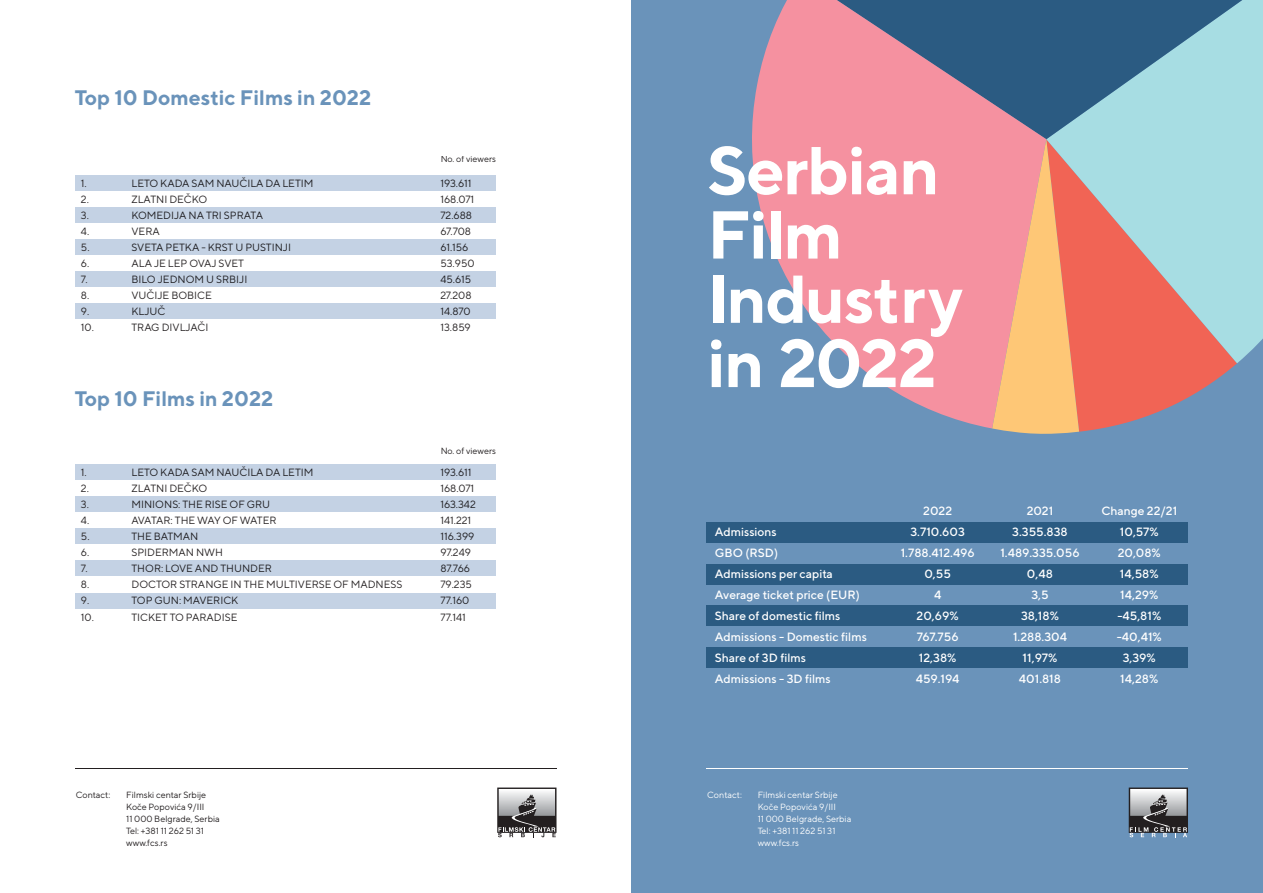
<style>
.page{position:relative;width:1263px;height:893px;background:#fff}
.page>*{position:absolute;margin:0;border:0;box-sizing:border-box;transform-origin:0 0}
.t1{font:700 67.5px/64.2px "TT Norms";letter-spacing:-.02em;color:#fff}
.t2{font:700 21px "TT Norms";color:#6a93ba}
.t3{font:500 12px/21px "TT Norms";color:#fff;text-align:center}
.t4{font:10.5px/16px "TT Norms";color:#231f20}
.t5{font:9px/12px "TT Norms";color:#231f20}
.t6{font:9px/12px "TT Norms";color:#fff}
</style>
<div class="page">
<div style="left:631px;top:0;width:632px;height:893px;background:#6a93ba"></div>
<div style="left:706px;top:522px;width:482px;height:21px;background:#2b5b82"></div>
<div style="left:706px;top:564px;width:482px;height:21px;background:#2b5b82"></div>
<div style="left:706px;top:605px;width:482px;height:21px;background:#2b5b82"></div>
<div style="left:706px;top:647px;width:482px;height:21px;background:#2b5b82"></div>
<svg style="left:1079px;top:363px;width:158px;height:69px;fill:#f16455"></svg>
<svg style="left:1079px;top:139px;width:184px;height:224px;background:#c0b1b0"></svg>
<svg style="left:1046px;top:0;width:217px;height:139px;background:#6ca0b5"></svg>
<svg style="left:752px;top:0;width:294px;height:428px;fill:#f591a0"></svg>
<svg style="left:992px;top:139px;width:87px;height:295px;background:#f5a781"></svg>
<div style="left:76px;top:175px;width:420px;height:16px;background:#c4d2e4"></div>
<div style="left:76px;top:207px;width:420px;height:16px;background:#c4d2e4"></div>
<div style="left:76px;top:239px;width:420px;height:16px;background:#c4d2e4"></div>
<div style="left:76px;top:271px;width:420px;height:16px;background:#c4d2e4"></div>
<div style="left:76px;top:303px;width:420px;height:16px;background:#c4d2e4"></div>
<div style="left:76px;top:464px;width:420px;height:16px;background:#c4d2e4"></div>
<div style="left:76px;top:496px;width:420px;height:16px;background:#c4d2e4"></div>
<div style="left:76px;top:528px;width:420px;height:16px;background:#c4d2e4"></div>
<div style="left:76px;top:560px;width:420px;height:16px;background:#c4d2e4"></div>
<div style="left:76px;top:593px;width:420px;height:16px;background:#c4d2e4"></div>
<hr style="left:75px;top:768px;width:481px;height:1px;background:#231f20">
<svg style="left:497px;top:787px;width:59px;height:50px;background:#8c8b8c"></svg>
<hr style="left:706px;top:768px;width:482px;height:1px;background:#fff">
<svg style="left:1129px;top:787px;width:59px;height:50px;background:#828488"></svg>
<h2 class="t2" style="left:75px;top:84px;width:298px">Top 10 Domestic Films in 2022</h2>
<p class="t4" style="left:81px;top:175px;width:15px">1.<br>2.<br>3.<br>4.<br>5.<br>6.<br>7.<br>8.<br>9.<br>10.</p>
<p class="t4" style="left:131px;top:175px;width:183px">LETO KADA SAM NAUČILA DA LETIM<br>ZLATNI DEČKO<br>KOMEDIJA NA TRI SPRATA<br>VERA<br>SVETA PETKA - KRST U PUSTINJI<br>ALA JE LEP OVAJ SVET<br>BILO JEDNOM U SRBIJI<br>VUČIJE BOBICE<br>KLJUČ<br>TRAG DIVLJAČI</p>
<h2 class="t2" style="left:75px;top:386px;width:200px">Top 10 Films in 2022</h2>
<p class="t4" style="left:81px;top:464px;width:15px">1.<br>2.<br>3.<br>4.<br>5.<br>6.<br>7.<br>8.<br>9.<br>10.</p>
<p class="t4" style="left:131px;top:464px;width:272px">LETO KADA SAM NAUČILA DA LETIM<br>ZLATNI DEČKO<br>MINIONS: THE RISE OF GRU<br>AVATAR: THE WAY OF WATER<br>THE BATMAN<br>SPIDERMAN NWH<br>THOR: LOVE AND THUNDER<br>DOCTOR STRANGE IN THE MULTIVERSE OF MADNESS<br>TOP GUN: MAVERICK<br>TICKET TO PARADISE</p>
<p class="t5" style="left:440px;top:153px;width:57px">No. of viewers</p>
<p class="t4" style="left:440px;top:175px;width:36px">193.611<br>168.071<br>72.688<br>67.708<br>61.156<br>53.950<br>45.615<br>27.208<br>14.870<br>13.859</p>
<p class="t5" style="left:440px;top:445px;width:57px">No. of viewers</p>
<p class="t4" style="left:440px;top:464px;width:37px">193.611<br>168.071<br>163.342<br>141.221<br>116.399<br>97.249<br>87.766<br>79.235<br>77.160<br>77.141</p>
<h1 class="t1" style="left:707px;top:137px;width:258px">Serbian<br>Film<br>Industry in 2022</h1>
<p class="t3" style="left:715px;top:521px;width:154px;text-align:left">Admissions<br>GBO (RSD)<br>Admissions per capita<br>Average ticket price (EUR)<br>Share of domestic films<br>Admissions - Domestic films<br>Share of 3D films<br>Admissions - 3D films</p>
<p class="t3" style="left:901px;top:500px;width:76px">2022<br>3.710.603<br>1.788.412.496<br>0,55<br>4<br>20,69%<br>767.756<br>12,38%<br>459.194</p>
<p class="t3" style="left:1000px;top:500px;width:81px">2021<br>3.355.838<br>1.489.335.056<br>0,48<br>3,5<br>38,18%<br>1.288.304<br>11,97%<br>401.818</p>
<p class="t3" style="left:1101px;top:500px;width:77px">Change 22/21<br>10,57%<br>20,08%<br>14,58%<br>14,29% -45,81% -40,41%<br>3,39%<br>14,28%</p>
<p class="t5" style="left:76px;top:789px;width:36px">Contact:</p>
<p class="t5" style="left:126px;top:789px;width:95px">Filmski centar Srbije<br>Koče Popovića 9/III<br>11 000 Belgrade, Serbia<br>Tel: +381 11 262 51 31 www.fcs.rs</p>
<p class="t6" style="left:707px;top:789px;width:36px">Contact:</p>
<p class="t6" style="left:758px;top:789px;width:95px">Filmski centar Srbije<br>Koče Popovića 9/III<br>11 000 Belgrade, Serbia<br>Tel: +381 11 262 51 31 www.fcs.rs</p>
</div>
